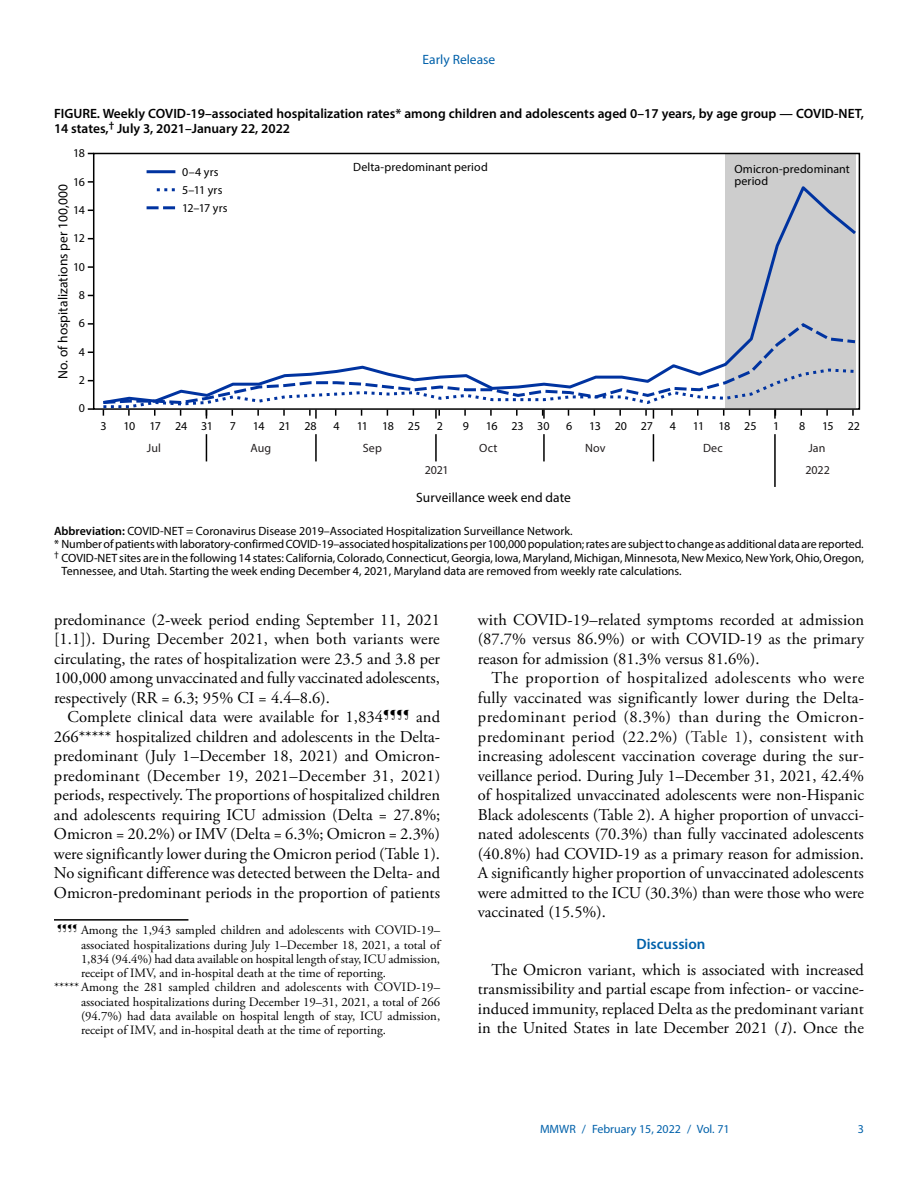
<style>
.page{position:relative;width:918px;height:1188px;background:#fff}
.page>*{position:absolute;margin:0;border:0;box-sizing:border-box;transform-origin:0 0}
.Paragraph{font:16.5px/19.5px "Adobe Garamond Pro";color:#000;text-align:justify}
.Discussion_Heading{font:600 15px "Myriad Pro";color:#0061aa}
.Figure_Title{font:600 13.5px/15px "Myriad Pro";color:#000}
.t1{font:13.5px "Myriad Pro";letter-spacing:.005em;color:#000}
.t2{font:13.5px "Myriad Pro";color:#0061aa}
.footnote_w_rule_text{font:12.75px/14.2px "Adobe Garamond Pro";color:#000;text-align:justify}
.footnote_no_rule_tex{font:12.75px/14.2px "Adobe Garamond Pro";color:#000;text-align:justify}
.Figure_Footnote{font:12px/12px "Myriad Pro";letter-spacing:-.005em;color:#000}
.Abbreviations{font:12px "Myriad Pro";color:#000}
.t3{font:12px "Myriad Pro";letter-spacing:.005em;color:#231f20}
.t4{font:12px "Myriad Pro";color:#0061aa}
.Figure_Footnote-2{font:12px/18px "Myriad Pro";letter-spacing:.015em;color:#000}
.s1{font-weight:600}
.s2{color:#231f20}
.s3{font-style:italic}
</style>
<div class="page">
<hr style="left:147px;top:170px;width:28px;height:3px;background:#0033a0">
<div style="left:725px;top:153px;width:131px;height:255px;background:#cdcdcd"></div>
<svg style="left:88px;top:181px;width:6px;height:2px"></svg>
<svg style="left:88px;top:266px;width:6px;height:2px"></svg>
<svg style="left:88px;top:323px;width:6px;height:2px"></svg>
<svg style="left:88px;top:408px;width:6px;height:2px"></svg>
<svg style="left:206px;top:434px;width:1px;height:27px"></svg>
<hr style="left:315px;top:434px;width:2px;height:27px;background:#000">
<hr style="left:435px;top:434px;width:2px;height:27px;background:#000">
<hr style="left:543px;top:434px;width:2px;height:27px;background:#000">
<svg style="left:653px;top:434px;width:1px;height:27px"></svg>
<hr style="left:774px;top:434px;width:2px;height:53px;background:#000">
<svg style="left:146px;top:183px;width:713px;height:223px"></svg>
<svg style="left:100px;top:406px;width:758px;height:13px"></svg>
<svg style="left:103px;top:321px;width:755px;height:85px"></svg>
<hr style="left:54px;top:919px;width:134px;height:2px;background:#000">
<p class="t2" style="left:423px;top:51px;width:74px">Early Release</p>
<h1 class="Figure_Title" style="left:54px;top:106px;width:812px">FIGURE. Weekly COVID-19–associated hospitalization rates* among children and adolescents aged 0–17 years, by age group — COVID-NET,<br>14 states,<sup>†</sup> July 3, 2021–January 22, 2022</h1>
<p class="Figure_Footnote-2" style="left:182px;top:163px;width:47px">0–4 yrs<br>5–11 yrs<br>12–17 yrs</p>
<p class="Figure_Footnote" style="left:73px;top:147px;width:13px">18</p>
<p class="Figure_Footnote" style="left:353px;top:161px;width:136px">Delta-predominant period</p>
<p class="Figure_Footnote" style="left:734px;top:163px;width:117px">Omicron-predominant period</p>
<p class="Figure_Footnote" style="left:73px;top:175px;width:13px">16</p>
<p class="t1" style="left:54px;top:379px;width:197px;rotate:-90deg">No. of hospitalizations per 100,000</p>
<p class="Figure_Footnote" style="left:73px;top:204px;width:13px">14</p>
<p class="Figure_Footnote" style="left:73px;top:232px;width:13px">12</p>
<p class="Figure_Footnote" style="left:73px;top:260px;width:13px">10</p>
<p class="Figure_Footnote" style="left:79px;top:289px;width:8px">8</p>
<p class="Figure_Footnote" style="left:79px;top:317px;width:8px">6</p>
<p class="Figure_Footnote" style="left:79px;top:345px;width:8px">4</p>
<p class="Figure_Footnote" style="left:79px;top:374px;width:8px">2</p>
<p class="Figure_Footnote" style="left:79px;top:402px;width:8px">0</p>
<p class="Figure_Footnote" style="left:101px;top:420px;width:8px">3</p>
<p class="Figure_Footnote" style="left:124px;top:420px;width:91px">10 17 24 31</p>
<p class="Figure_Footnote" style="left:230px;top:420px;width:8px">7</p>
<p class="Figure_Footnote" style="left:253px;top:420px;width:65px">14 21 28</p>
<p class="Figure_Footnote" style="left:333px;top:420px;width:8px">4</p>
<p class="Figure_Footnote" style="left:357px;top:420px;width:65px">11 18 25</p>
<p class="Figure_Footnote" style="left:437px;top:420px;width:8px">2</p>
<p class="Figure_Footnote" style="left:463px;top:420px;width:8px">9</p>
<p class="Figure_Footnote" style="left:486px;top:420px;width:65px">16 23 30</p>
<p class="Figure_Footnote" style="left:566px;top:420px;width:8px">6</p>
<p class="Figure_Footnote" style="left:589px;top:420px;width:65px">13 20 27</p>
<p class="Figure_Footnote" style="left:670px;top:420px;width:8px">4</p>
<p class="Figure_Footnote" style="left:693px;top:420px;width:65px">11 18 25</p>
<p class="Figure_Footnote" style="left:773px;top:420px;width:8px">1</p>
<p class="Figure_Footnote" style="left:799px;top:420px;width:8px">8</p>
<p class="Figure_Footnote" style="left:822px;top:420px;width:39px">15 22</p>
<p class="t3" style="left:147px;top:441px;width:16px">Jul</p>
<p class="t3" style="left:250px;top:441px;width:22px">Aug</p>
<p class="t3" style="left:363px;top:441px;width:21px">Sep</p>
<p class="t3" style="left:479px;top:441px;width:20px">Oct</p>
<p class="t3" style="left:585px;top:441px;width:22px">Nov</p>
<p class="t3" style="left:703px;top:441px;width:21px">Dec</p>
<p class="t3" style="left:808px;top:441px;width:19px">Jan</p>
<p class="t3" style="left:425px;top:463px;width:25px">2021</p>
<p class="t3" style="left:806px;top:463px;width:26px">2022</p>
<p class="t1" style="left:416px;top:489px;width:156px">Surveillance week end date</p>
<p class="Abbreviations" style="left:54px;top:523px;width:520px"><span class="s1">Abbreviation:</span> COVID-NET = Coronavirus Disease 2019–Associated Hospitalization Surveillance Network.</p>
<p class="Figure_Footnote" style="left:54px;top:538px;width:811px">* Number of patients with laboratory-confirmed COVID-19–associated hospitalizations per 100,000 population; rates are subject to change as additional data are reported.</p>
<p class="Figure_Footnote" style="left:62px;top:551px;width:804px;line-height:13.5px;text-indent:-8px"><sup>†</sup> COVID-NET sites are in the following 14 states: California, Colorado, Connecticut, Georgia, Iowa, Maryland, Michigan, Minnesota, New Mexico, New York, Ohio, Oregon,<br>Tennessee, and Utah. Starting the week ending December 4, 2021, Maryland data are removed from weekly rate calculations.</p>
<p class="Paragraph" style="left:54px;top:610px;width:388px">predominance (2-week period ending September 11, 2021 [1.1]). During December 2021, when both variants were circulating, the rates of hospitalization were 23.5 and 3.8 per 100,000 among unvaccinated and fully vaccinated adolescents, respectively (RR = 6.3; 95% CI = 4.4–8.6).</p>
<p class="Paragraph" style="left:54px;top:708px;width:388px;text-indent:14px">Complete clinical data were available for 1,834<sup>¶¶¶¶</sup> and 266***** hospitalized children and adolescents in the Delta&shy;predominant (July 1–December 18, 2021) and Omicron&shy;predominant (December 19, 2021–December 31, 2021) periods, respectively. The proportions of hospitalized children and adolescents requiring ICU admission (Delta = 27.8%; Omicron = 20.2%) or IMV (Delta = 6.3%; Omicron = 2.3%) were significantly lower during the Omicron period (Table 1).<br>No significant difference was detected between the Delta- and Omicron-predominant periods in the proportion of patients</p>
<p class="footnote_w_rule_text" style="left:81px;top:924px;width:361px;text-indent:-24px"><sup>¶¶¶¶</sup> Among the 1,943 sampled children and adolescents with COVID-19– associated hospitalizations during July 1–December 18, 2021, a total of 1,834 (94.4%) had data available on hospital length of stay, ICU admission, receipt of IMV, and in-hospital death at the time of reporting.</p>
<p class="footnote_no_rule_tex" style="left:81px;top:981px;width:361px;text-indent:-27px">*****Among the 281 sampled children and adolescents with COVID-19– associated hospitalizations during December 19–31, 2021, a total of 266 (94.7%) had data available on hospital length of stay, ICU admission, receipt of IMV, and in-hospital death at the time of reporting.</p>
<p class="Paragraph" style="left:478px;top:610px;width:388px">with COVID-19–related symptoms recorded at admission (87.7% versus 86.9%) or with COVID-19 as the primary reason for admission (81.3% versus 81.6%).</p>
<p class="Paragraph" style="left:478px;top:669px;width:388px;text-indent:13px">The proportion of hospitalized adolescents who were fully vaccinated was significantly lower during the Delta&shy;predominant period (8.3%) than during the Omicron&shy;predominant period (22.2%) (<span class="s2">Table 1</span>), consistent with increasing adolescent vaccination coverage during the sur&shy;veillance period. During July 1–December 31, 2021, 42.4% of hospitalized unvaccinated adolescents were non-Hispanic Black adolescents (Table 2). A higher proportion of unvacci&shy;nated adolescents (70.3%) than fully vaccinated adolescents (40.8%) had COVID-19 as a primary reason for admission.<br>A significantly higher proportion of unvaccinated adolescents were admitted to the ICU (30.3%) than were those who were vaccinated (15.5%).</p>
<h1 class="Discussion_Heading" style="left:636px;top:934px;width:71px">Discussion</h1>
<p class="Paragraph" style="left:478px;top:961px;width:388px;text-indent:13px">The Omicron variant, which is associated with increased transmissibility and partial escape from infection- or vaccine&shy;induced immunity, replaced Delta as the predominant variant in the United States in late December 2021 (<span class="s3">1</span>). Once the</p>
<p class="t4" style="left:540px;top:1121px;width:191px">MMWR / February 15, 2022 / Vol. 71</p>
<p class="t4" style="left:858px;top:1121px;width:8px">3</p>
</div>
